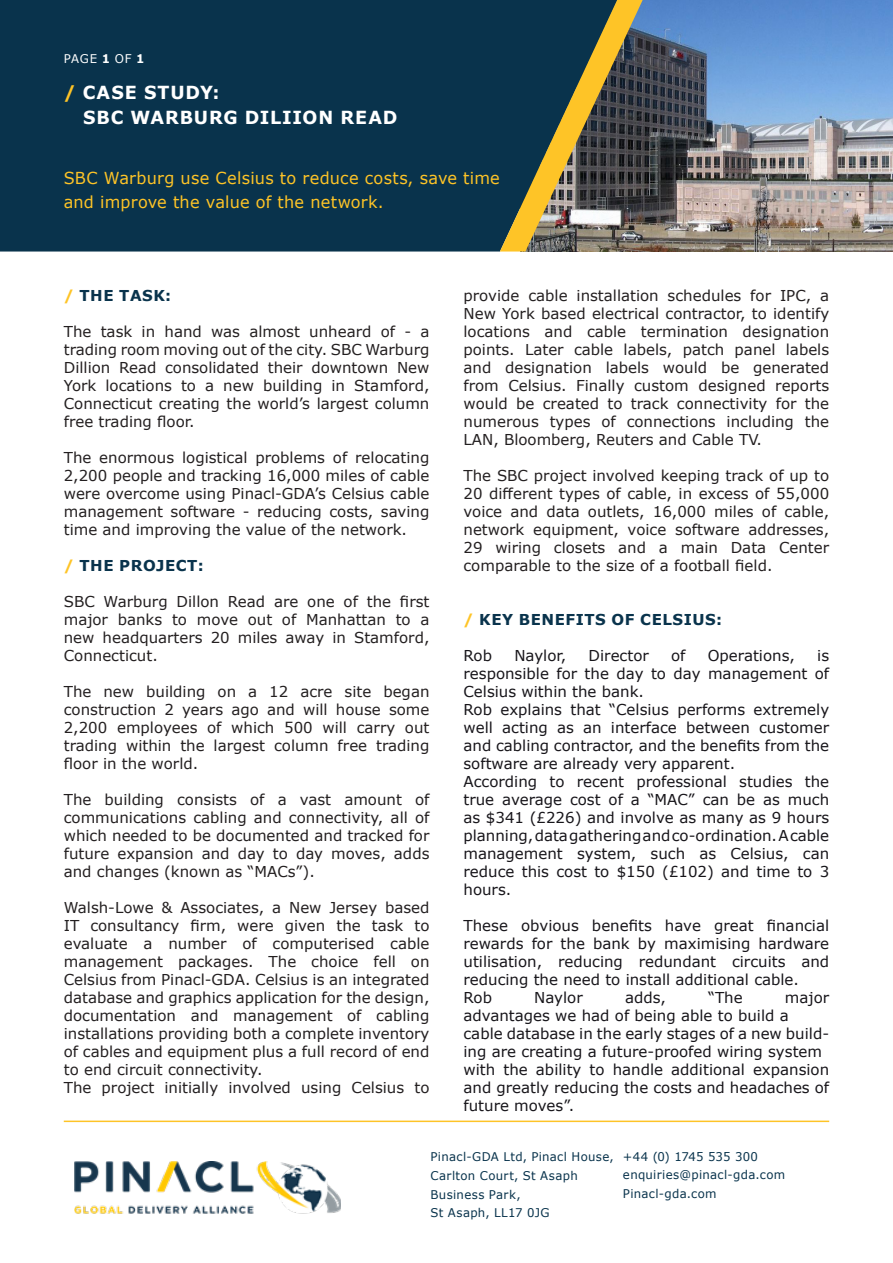
<style>
.page{position:relative;width:893px;height:1263px;background:#fff}
.page>*{position:absolute;margin:0;border:0;box-sizing:border-box;transform-origin:0 0}
.t1{font:700 18px/25.5px "Verdana";letter-spacing:.05em;color:#fff}
.t2{font:16.5px/24px "Verdana";letter-spacing:.015em;color:#fec427}
.t3{font:15px/18px "Verdana";color:#231f20;text-align:justify}
.t4{font:15px/18px "Verdana";color:#17151a;text-align:justify}
.t5{font:700 15px "Verdana";letter-spacing:.035em;color:#09334c}
.t6{font:12px/18.8px "Verdana";letter-spacing:.025em;color:#09334c}
.t7{font:12px "Verdana";letter-spacing:.055em;color:#fff}
.s1{font-weight:700}
.s2{color:#fec427}
</style>
<div class="page">
<img style="left:643px;top:0;width:250px;height:252px">
<div style="left:0;top:0;width:500px;height:252px;background:#09334c"></div>
<svg style="left:500px;top:0;width:143px;height:252px;background:#555c4b"></svg>
<hr style="left:64px;top:1120px;width:765px;height:2px;background:#fec427">
<img style="left:74px;top:1161px;width:266px;height:52px">
<p class="t7" style="left:64px;top:51px;width:82px">PAGE <span class="s1">1</span> OF <span class="s1">1</span></p>
<p class="t1" style="left:83px;top:79px;width:316px;text-indent:-19px"><span class="s2">/</span> CASE STUDY:<br>SBC WARBURG DILIION READ</p>
<p class="t2" style="left:64px;top:166px;width:437px">SBC Warburg use Celsius to reduce costs, save time and improve the value of the network.</p>
<p class="t5" style="left:64px;top:285px;width:109px"><span class="s2">/</span> THE TASK:</p>
<p class="t3" style="left:64px;top:323px;width:367px">The task in hand was almost unheard of - a trading room moving out of the city. SBC Warburg Dillion Read consolidated their downtown New York locations to a new building in Stamford, Connecticut creating the world’s largest column free trading floor.</p>
<p class="t3" style="left:64px;top:449px;width:367px">The enormous logistical problems of relocating 2,200 people and tracking 16,000 miles of cable were overcome using Pinacl-GDA’s Celsius cable management software - reducing costs, saving time and improving the value of the network.</p>
<p class="t5" style="left:64px;top:555px;width:142px"><span class="s2">/</span> THE PROJECT:</p>
<p class="t3" style="left:64px;top:593px;width:367px">SBC Warburg Dillon Read are one of the first major banks to move out of Manhattan to a new headquarters 20 miles away in Stamford, Connecticut.</p>
<p class="t3" style="left:64px;top:683px;width:367px">The new building on a 12 acre site began construction 2 years ago and will house some 2,200 employees of which 500 will carry out trading within the largest column free trading floor in the world.</p>
<p class="t3" style="left:64px;top:791px;width:367px">The building consists of a vast amount of communications cabling and connectivity, all of which needed to be documented and tracked for future expansion and day to day moves, adds and changes (known as “MACs”).</p>
<p class="t3" style="left:64px;top:899px;width:367px">Walsh-Lowe &amp; Associates, a New Jersey based IT consultancy firm, were given the task to evaluate a number of computerised cable management packages. The choice fell on Celsius from Pinacl-GDA. Celsius is an integrated database and graphics application for the design, documentation and management of cabling installations providing both a complete inventory of cables and equipment plus a full record of end to end circuit connectivity.</p>
<p class="t3" style="left:64px;top:1079px;width:367px">The project initially involved using Celsius to</p>
<p class="t3" style="left:463px;top:287px;width:367px">provide cable installation schedules for IPC, a New York based electrical contractor, to identify locations and cable termination designation points. Later cable labels, patch panel labels and designation labels would be generated from Celsius. Finally custom designed reports would be created to track connectivity for the numerous types of connections including the LAN, Bloomberg, Reuters and Cable TV.</p>
<p class="t3" style="left:463px;top:467px;width:367px">The SBC project involved keeping track of up to 20 different types of cable, in excess of 55,000 voice and data outlets, 16,000 miles of cable, network equipment, voice software addresses, 29 wiring closets and a main Data Center comparable to the size of a football field.</p>
<p class="t5" style="left:463px;top:609px;width:260px"><span class="s2">/</span> KEY BENEFITS OF CELSIUS:</p>
<p class="t4" style="left:463px;top:647px;width:30px">Rob</p>
<p class="t4" style="left:514px;top:647px;width:53px">Naylor,</p>
<p class="t4" style="left:589px;top:647px;width:62px">Director</p>
<p class="t4" style="left:671px;top:647px;width:16px">of</p>
<p class="t4" style="left:708px;top:647px;width:89px">Operations,</p>
<p class="t4" style="left:463px;top:647px;width:367px;text-indent:354px">is responsible for the day to day management of Celsius within the bank.</p>
<p class="t4" style="left:463px;top:701px;width:367px">Rob explains that “Celsius performs extremely well acting as an interface between customer and cabling contractor, and the benefits from the software are already very apparent.</p>
<p class="t4" style="left:463px;top:773px;width:367px">According to recent professional studies the true average cost of a “MAC” can be as much as $341 (£226) and involve as many as 9 hours planning, data gathering and co-ordination. A cable management system, such as Celsius, can reduce this cost to $150 (£102) and time to 3 hours.</p>
<p class="t4" style="left:463px;top:917px;width:367px">These obvious benefits have great financial rewards for the bank by maximising hardware utilisation, reducing redundant circuits and reducing the need to install additional cable.</p>
<p class="t4" style="left:463px;top:989px;width:30px">Rob</p>
<p class="t4" style="left:534px;top:989px;width:50px">Naylor</p>
<p class="t4" style="left:625px;top:989px;width:42px">adds,</p>
<p class="t4" style="left:708px;top:989px;width:36px">“The</p>
<p class="t4" style="left:463px;top:989px;width:367px;text-indent:321px">major advantages we had of being able to build a</p>
<p class="t4" style="left:463px;top:1025px;width:367px">cable database in the early stages of a new build&shy;ing are creating a future-proofed wiring system</p>
<p class="t4" style="left:463px;top:1061px;width:367px">with the ability to handle additional expansion and greatly reducing the costs and headaches of future moves”.</p>
<p class="t6" style="left:431px;top:1147px;width:185px">Pinacl-GDA Ltd, Pinacl House,<br>Carlton Court, St Asaph<br>Business Park,</p>
<p class="t6" style="left:431px;top:1203px;width:121px">St Asaph, LL17 0JG</p>
<p class="t6" style="left:623px;top:1147px;width:137px">+44 (0) 1745 535 300</p>
<p class="t6" style="left:623px;top:1165px;width:164px">enquiries@pinacl-gda.com</p>
<p class="t6" style="left:623px;top:1184px;width:95px">Pinacl-gda.com</p>
</div>
